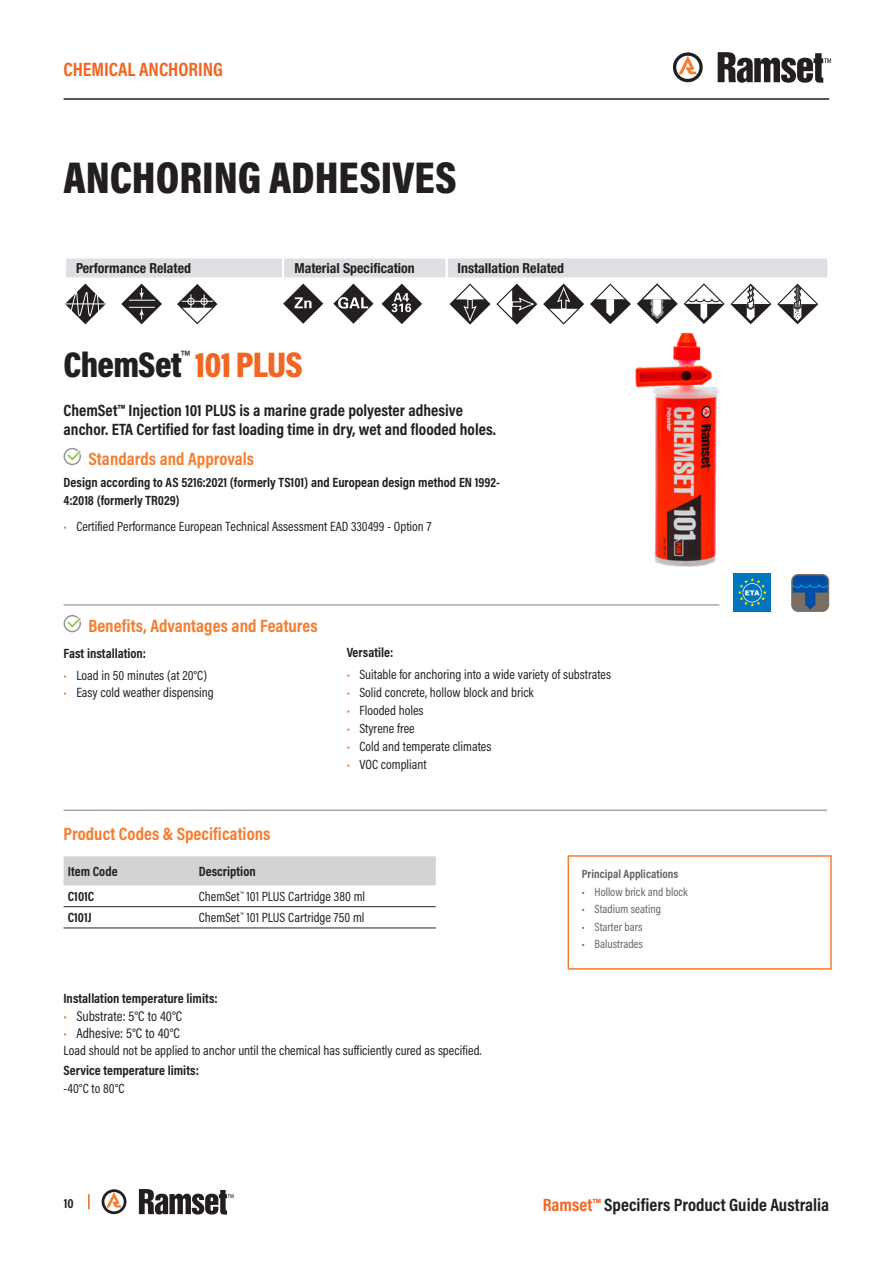
<style>
.page{position:relative;width:893px;height:1263px;background:#fff}
.page>*{position:absolute;margin:0;border:0;box-sizing:border-box;transform-origin:0 0}
.t1{font:900 45px "Acumin Pro Cond";color:#231f20}
.t2{font:900 36px "Acumin Pro Cond";letter-spacing:-.02em;color:#231f20}
.t3{font:700 19.5px "Acumin Pro Cond";color:#f26522}
.t4{font:700 18px "Acumin Pro Cond";color:#f47d30}
.t5{font:700 18px "Acumin Pro Cond";color:#231f20}
.t6{font:700 16.5px/19.5px "Acumin Pro Cond";color:#231f20}
.t7{font:14.25px "Acumin Pro Cond";color:#231f20}
.t8{font:700 condensed 13.8px "Helvetica Neue";color:#231f20}
.t9{font:13.5px "Acumin Pro Cond";color:#231f20}
.t10{font:700 13.5px/18px "Acumin Pro Cond";color:#231f20}
.t11{font:12px "Acumin Pro Cond";color:#636466}
.t12{font:700 12px "Acumin Pro Cond";color:#636466}
.s1{color:#f26522}
.s2{color:#f47d30}
</style>
<div class="page">
<svg style="left:673px;top:52px;width:30px;height:30px"></svg>
<svg style="left:718px;top:52px;width:113px;height:31px"></svg>
<hr style="left:64px;top:98px;width:765px;height:2px;background:#231f20">
<img style="left:635px;top:332px;width:84px;height:235px">
<div style="left:64px;top:856px;width:372px;height:29px;background:#d1d3d4"></div>
<hr style="left:64px;top:906px;width:131px;height:1px;background:#231f20">
<hr style="left:195px;top:906px;width:241px;height:1px;background:#231f20">
<hr style="left:64px;top:927px;width:131px;height:1px;background:#231f20">
<hr style="left:195px;top:927px;width:241px;height:1px;background:#231f20">
<hr style="left:64px;top:809px;width:763px;height:2px;background:#a7a9ac">
<hr style="left:64px;top:604px;width:655px;height:2px;background:#a7a9ac">
<svg style="left:65px;top:284px;width:41px;height:40px"></svg>
<svg style="left:121px;top:284px;width:41px;height:40px"></svg>
<svg style="left:283px;top:284px;width:40px;height:40px"></svg>
<svg style="left:333px;top:284px;width:41px;height:40px"></svg>
<svg style="left:382px;top:284px;width:40px;height:40px"></svg>
<svg style="left:449px;top:284px;width:88px;height:41px"></svg>
<svg style="left:543px;top:284px;width:41px;height:41px"></svg>
<svg style="left:590px;top:284px;width:41px;height:40px"></svg>
<div style="left:65px;top:257px;width:218px;height:21px;background:#dedfe2"></div>
<div style="left:64px;top:256px;width:220px;height:24px;border:2px solid #fff"></div>
<div style="left:283px;top:257px;width:164px;height:21px;background:#dedfe2"></div>
<div style="left:282px;top:256px;width:166px;height:24px;border:2px solid #fff"></div>
<div style="left:447px;top:257px;width:381px;height:21px;background:#dedfe2"></div>
<div style="left:446px;top:256px;width:384px;height:24px;border:2px solid #fff"></div>
<svg style="left:177px;top:284px;width:40px;height:40px"></svg>
<hr style="left:182px;top:301px;width:31px;height:1px;background:#fff">
<svg style="left:637px;top:283px;width:41px;height:41px"></svg>
<svg style="left:684px;top:283px;width:87px;height:41px"></svg>
<svg style="left:777px;top:284px;width:41px;height:40px"></svg>
<svg style="left:64px;top:448px;width:17px;height:17px"></svg>
<svg style="left:64px;top:615px;width:17px;height:17px"></svg>
<div style="left:568px;top:855px;width:264px;height:115px;border:2px solid #f47d30"></div>
<div style="left:792px;top:575px;width:36px;height:36px;background:#034ea2;border-radius:6px"></div>
<div style="left:791px;top:574px;width:38px;height:38px;border:2px solid #7b6e62;border-radius:6px"></div>
<svg style="left:792px;top:584px;width:37px;height:27px"></svg>
<div style="left:733px;top:573px;width:38px;height:38px;background:#0075be"></div>
<svg style="left:738px;top:578px;width:29px;height:29px"></svg>
<svg style="left:102px;top:1189px;width:24px;height:25px"></svg>
<svg style="left:139px;top:1189px;width:94px;height:25px"></svg>
<svg style="left:88px;top:1194px;width:2px;height:15px"></svg>
<h3 class="t3" style="left:64px;top:57px;width:161px">CHEMICAL ANCHORING</h3>
<h1 class="t1" style="left:64px;top:148px;width:395px">ANCHORING ADHESIVES</h1>
<p class="t8" style="left:76px;top:260px;width:117px">Performance Related</p>
<p class="t8" style="left:294px;top:260px;width:122px">Material Specification</p>
<p class="t8" style="left:457px;top:260px;width:108px">Installation Related</p>
<h2 class="t2" style="left:64px;top:341px;width:241px">ChemSet<sup>™</sup> <span class="s1">101 PLUS</span></h2>
<p class="t6" style="left:64px;top:400px;width:434px">ChemSet™ Injection 101 PLUS is a marine grade polyester adhesive anchor. ETA Certified for fast loading time in dry, wet and flooded holes.</p>
<h3 class="t4" style="left:88px;top:447px;width:167px">Standards and Approvals</h3>
<p class="t10" style="left:64px;top:473px;width:438px">Design according to AS 5216:2021 (formerly TS101) and European design method EN 1992-<br>4:2018 (formerly TR029)</p>
<p class="t9" style="left:64px;top:518px;width:369px"><span class="s2">•</span> Certified Performance European Technical Assessment EAD 330499 - Option 7</p>
<h3 class="t4" style="left:88px;top:614px;width:231px">Benefits, Advantages and Features</h3>
<p class="t10" style="left:64px;top:644px;width:84px">Fast installation:</p>
<p class="t9" style="left:64px;top:666px;width:145px"><span class="s2">•</span> Load in 50 minutes (at 20°C)</p>
<p class="t9" style="left:64px;top:684px;width:152px"><span class="s2">•</span> Easy cold weather dispensing</p>
<h3 class="t4" style="left:64px;top:822px;width:208px">Product Codes &amp; Specifications</h3>
<p class="t10" style="left:347px;top:643px;width:48px">Versatile:</p>
<p class="t9" style="left:347px;top:666px;width:266px"><span class="s2">•</span> Suitable for anchoring into a wide variety of substrates</p>
<p class="t9" style="left:347px;top:684px;width:189px"><span class="s2">•</span> Solid concrete, hollow block and brick</p>
<p class="t9" style="left:347px;top:702px;width:78px"><span class="s2">•</span> Flooded holes</p>
<p class="t9" style="left:347px;top:720px;width:70px"><span class="s2">•</span> Styrene free</p>
<p class="t9" style="left:347px;top:738px;width:146px"><span class="s2">•</span> Cold and temperate climates</p>
<p class="t9" style="left:347px;top:756px;width:81px"><span class="s2">•</span> VOC compliant</p>
<p class="t10" style="left:68px;top:862px;width:51px">Item Code</p>
<p class="t10" style="left:199px;top:862px;width:58px">Description</p>
<p class="t10" style="left:68px;top:887px;width:28px">C101C</p>
<p class="t9" style="left:199px;top:888px;width:168px">ChemSet<sup>™</sup> 101 PLUS Cartridge 380 ml</p>
<p class="t10" style="left:68px;top:908px;width:25px">C101J</p>
<p class="t9" style="left:199px;top:909px;width:167px">ChemSet<sup>™</sup> 101 PLUS Cartridge 750 ml</p>
<p class="t10" style="left:64px;top:989px;width:156px">Installation temperature limits:</p>
<p class="t7" style="left:64px;top:1006px;width:120px"><span class="s2">•</span> Substrate: 5°C to 40°C</p>
<p class="t7" style="left:64px;top:1024px;width:118px"><span class="s2">•</span> Adhesive: 5°C to 40°C</p>
<p class="t9" style="left:64px;top:1042px;width:420px">Load should not be applied to anchor until the chemical has sufficiently cured as specified.</p>
<p class="t10" style="left:64px;top:1061px;width:137px">Service temperature limits:</p>
<p class="t9" style="left:64px;top:1079px;width:62px">-40°C to 80°C</p>
<p class="t12" style="left:582px;top:866px;width:98px">Principal Applications</p>
<p class="t11" style="left:582px;top:884px;width:107px">• Hollow brick and block</p>
<p class="t11" style="left:582px;top:901px;width:81px">• Stadium seating</p>
<p class="t11" style="left:582px;top:919px;width:62px">• Starter bars</p>
<p class="t11" style="left:582px;top:936px;width:63px">• Balustrades</p>
<p class="t10" style="left:64px;top:1193px;width:11px">10</p>
<h3 class="t5" style="left:543px;top:1193px;width:288px"><span class="s1">Ramset™</span> Specifiers Product Guide Australia</h3>
</div>
